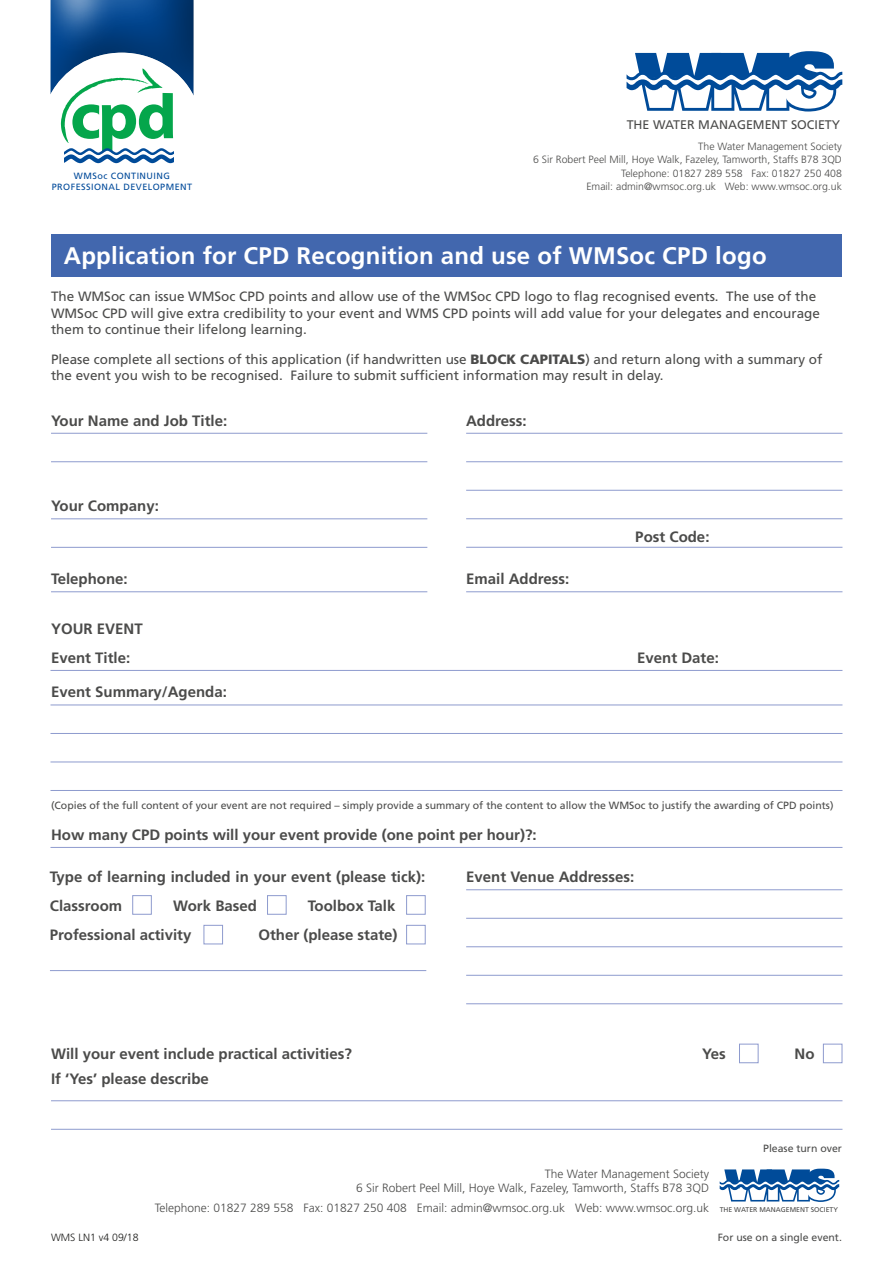
<style>
.page{position:relative;width:893px;height:1263px;background:#fff}
.page>*{position:absolute;margin:0;border:0;box-sizing:border-box;transform-origin:0 0}
.t1{font:700 24px "Frutiger";letter-spacing:.01em;color:#fff}
.t2{font:700 15px "Frutiger";color:#4b4b4a}
.t3{font:13.5px/16.5px "Frutiger";color:#4b4b4a}
.t4{font:12.45px "Frutiger";color:#4b4b4a}
.t5{font:300 12px "Frutiger";color:#4b4b4a}
.t6{font:10.5px "Frutiger";color:#4b4b4a}
.t7{font:300 10.5px "Frutiger";color:#4b4b4a}
.t8{font:300 10.5px "Frutiger";color:#1d1d1b}
.t9{font:9px "Frutiger";letter-spacing:.05em;color:#004a9a}
.t10{font:6.9px "Frutiger";color:#4b4b4a}
.s1{font-weight:900}
</style>
<div class="page">
<svg style="left:627px;top:51px;width:215px;height:61px"></svg>
<div style="left:51px;top:234px;width:791px;height:42px;background:#4267ae"></div>
<svg style="left:720px;top:1168px;width:119px;height:34px"></svg>
<svg style="left:50px;top:0;width:144px;height:163px"></svg>
<hr style="left:51px;top:433px;width:376px;height:1px;background:#8e9bce">
<hr style="left:51px;top:461px;width:376px;height:1px;background:#8e9bce">
<hr style="left:51px;top:518px;width:376px;height:1px;background:#8e9bce">
<hr style="left:51px;top:547px;width:376px;height:1px;background:#8e9bce">
<hr style="left:466px;top:433px;width:376px;height:1px;background:#8e9bce">
<hr style="left:466px;top:461px;width:376px;height:1px;background:#8e9bce">
<hr style="left:466px;top:490px;width:376px;height:1px;background:#8e9bce">
<hr style="left:466px;top:518px;width:376px;height:1px;background:#8e9bce">
<hr style="left:466px;top:547px;width:376px;height:1px;background:#8e9bce">
<hr style="left:466px;top:591px;width:376px;height:1px;background:#8e9bce">
<hr style="left:51px;top:591px;width:376px;height:1px;background:#8e9bce">
<hr style="left:50px;top:670px;width:792px;height:1px;background:#8e9bce">
<hr style="left:50px;top:705px;width:792px;height:1px;background:#8e9bce">
<hr style="left:50px;top:733px;width:792px;height:1px;background:#8e9bce">
<hr style="left:50px;top:762px;width:792px;height:1px;background:#8e9bce">
<hr style="left:50px;top:790px;width:792px;height:1px;background:#8e9bce">
<hr style="left:466px;top:889px;width:376px;height:1px;background:#8e9bce">
<hr style="left:466px;top:918px;width:376px;height:1px;background:#8e9bce">
<hr style="left:466px;top:946px;width:376px;height:1px;background:#8e9bce">
<hr style="left:466px;top:975px;width:376px;height:1px;background:#8e9bce">
<hr style="left:466px;top:1003px;width:376px;height:1px;background:#8e9bce">
<div style="left:132px;top:895px;width:20px;height:20px;border:1px solid #8e9bce"></div>
<div style="left:267px;top:895px;width:20px;height:20px;border:1px solid #8e9bce"></div>
<div style="left:406px;top:895px;width:20px;height:20px;border:1px solid #8e9bce"></div>
<div style="left:203px;top:925px;width:20px;height:19px;border:1px solid #8e9bce"></div>
<div style="left:406px;top:925px;width:20px;height:19px;border:1px solid #8e9bce"></div>
<hr style="left:50px;top:970px;width:376px;height:1px;background:#8e9bce">
<div style="left:739px;top:1044px;width:20px;height:19px;border:1px solid #8e9bce"></div>
<div style="left:823px;top:1044px;width:19px;height:19px;border:1px solid #8e9bce"></div>
<hr style="left:51px;top:1100px;width:791px;height:1px;background:#8e9bce">
<hr style="left:51px;top:1129px;width:791px;height:1px;background:#8e9bce">
<hr style="left:50px;top:847px;width:792px;height:1px;background:#8e9bce">
<p class="t9" style="left:74px;top:170px;width:98px">WMSoc CONTINUING</p>
<p class="t9" style="left:52px;top:182px;width:142px">PROFESSIONAL DEVELOPMENT</p>
<p class="t4" style="left:627px;top:118px;width:215px">THE WATER MANAGEMENT SOCIETY</p>
<p class="t7" style="left:698px;top:140px;width:145px">The Water Management Society</p>
<p class="t7" style="left:533px;top:154px;width:310px">6 Sir Robert Peel Mill, Hoye Walk, Fazeley, Tamworth, Staffs B78 3QD</p>
<p class="t7" style="left:621px;top:167px;width:222px">Telephone: 01827 289 558 Fax: 01827 250 408</p>
<p class="t7" style="left:586px;top:181px;width:257px">Email: admin@wmsoc.org.uk Web: www.wmsoc.org.uk</p>
<p class="t1" style="left:64px;top:242px;width:704px">Application for CPD Recognition and use of WMSoc CPD logo</p>
<p class="t3" style="left:51px;top:288px;width:770px">The WMSoc can issue WMSoc CPD points and allow use of the WMSoc CPD logo to flag recognised events. The use of the<br>WMSoc CPD will give extra credibility to your event and WMS CPD points will add value for your delegates and encourage them to continue their lifelong learning.</p>
<p class="t3" style="left:51px;top:350px;width:773px">Please complete all sections of this application (if handwritten use <span class="s1">BLOCK CAPITALS</span>) and return along with a summary of the event you wish to be recognised. Failure to submit sufficient information may result in delay.</p>
<p class="t2" style="left:51px;top:412px;width:178px">Your Name and Job Title:</p>
<p class="t2" style="left:466px;top:412px;width:62px">Address:</p>
<p class="t2" style="left:51px;top:497px;width:109px">Your Company:</p>
<p class="t2" style="left:51px;top:570px;width:78px">Telephone:</p>
<p class="t2" style="left:466px;top:570px;width:105px">Email Address:</p>
<p class="t2" style="left:51px;top:619px;width:93px">YOUR EVENT</p>
<p class="t2" style="left:51px;top:648px;width:81px">Event Title:</p>
<p class="t2" style="left:51px;top:683px;width:177px">Event Summary/Agenda:</p>
<p class="t2" style="left:635px;top:528px;width:76px">Post Code:</p>
<p class="t2" style="left:637px;top:648px;width:83px">Event Date:</p>
<p class="t6" style="left:51px;top:799px;width:784px">(Copies of the full content of your event are not required – simply provide a summary of the content to allow the WMSoc to justify the awarding of CPD points)</p>
<p class="t2" style="left:51px;top:825px;width:487px">How many CPD points will your event provide (one point per hour)?:</p>
<p class="t2" style="left:50px;top:868px;width:377px">Type of learning included in your event (please tick):</p>
<p class="t2" style="left:50px;top:896px;width:74px">Classroom</p>
<p class="t2" style="left:173px;top:896px;width:85px">Work Based</p>
<p class="t2" style="left:308px;top:896px;width:89px">Toolbox Talk</p>
<p class="t2" style="left:50px;top:926px;width:143px">Professional activity</p>
<p class="t2" style="left:258px;top:926px;width:141px">Other (please state)</p>
<p class="t2" style="left:466px;top:868px;width:170px">Event Venue Addresses:</p>
<p class="t2" style="left:51px;top:1045px;width:302px">Will your event include practical activities?</p>
<p class="t2" style="left:702px;top:1045px;width:25px">Yes</p>
<p class="t2" style="left:794px;top:1045px;width:21px">No</p>
<p class="t2" style="left:51px;top:1070px;width:159px">If ‘Yes’ please describe</p>
<p class="t8" style="left:51px;top:1232px;width:89px">WMS LN1 v4 09/18</p>
<p class="t5" style="left:545px;top:1167px;width:166px">The Water Management Society</p>
<p class="t5" style="left:356px;top:1181px;width:354px">6 Sir Robert Peel Mill, Hoye Walk, Fazeley, Tamworth, Staffs B78 3QD</p>
<p class="t5" style="left:155px;top:1201px;width:556px">Telephone: 01827 289 558 Fax: 01827 250 408 Email: admin@wmsoc.org.uk Web: www.wmsoc.org.uk</p>
<p class="t6" style="left:763px;top:1142px;width:80px">Please turn over</p>
<p class="t10" style="left:720px;top:1205px;width:120px">THE WATER MANAGEMENT SOCIETY</p>
<p class="t6" style="left:718px;top:1231px;width:126px">For use on a single event.</p>
</div>
